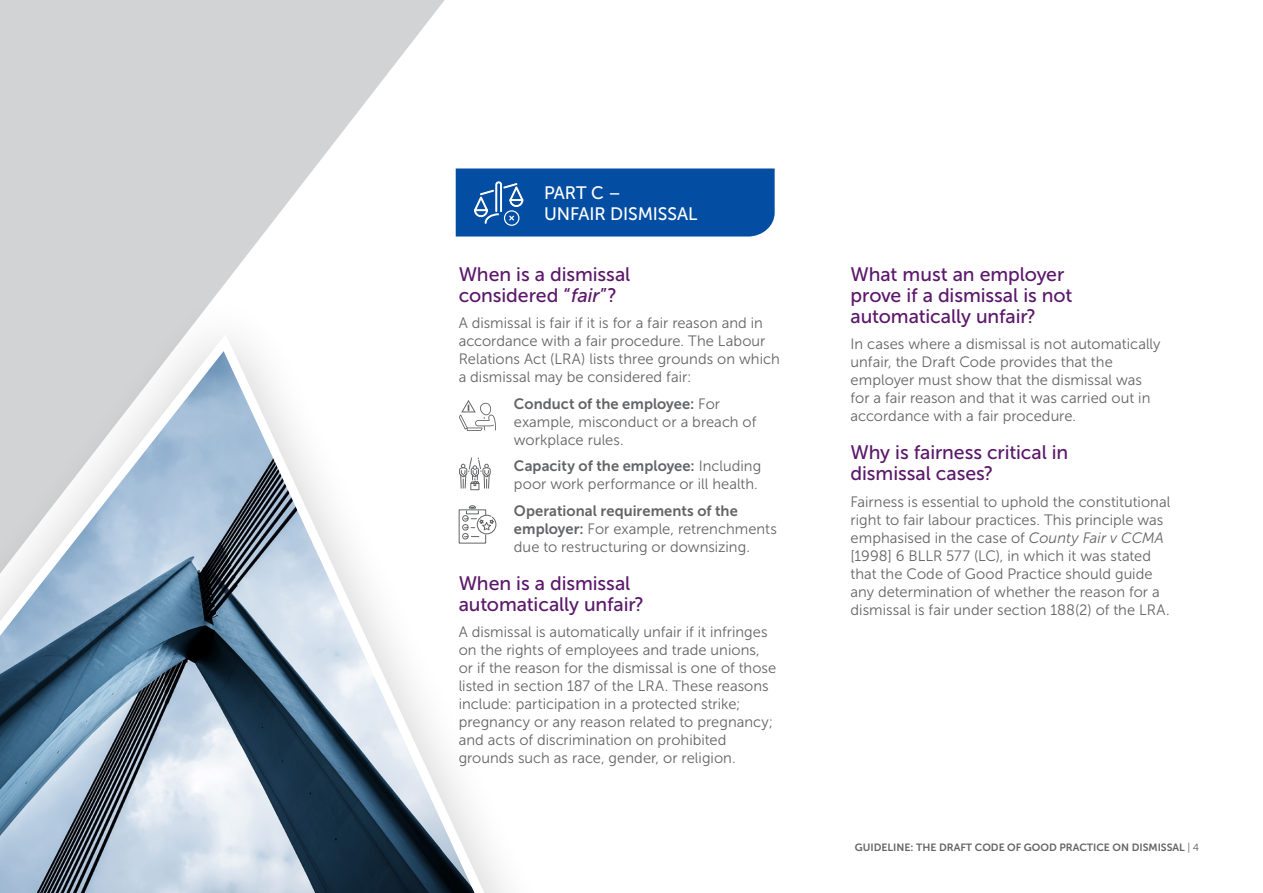
<style>
.page{position:relative;width:1263px;height:893px;background:#fff}
.page>*{position:absolute;margin:0;border:0;box-sizing:border-box;transform-origin:0 0}
.t1{font:19.5px/21px "Museo Sans 500";letter-spacing:-.005em;color:#5b186a}
.t2{font:18px/21px "Museo Sans 500";letter-spacing:-.005em;color:#fff}
.t3{font:15px/18px "Museo Sans 300";color:#636466}
.t4{font:15px "Museo Sans 700";letter-spacing:.005em;color:#636466}
.t5{font:10.5px "Museo Sans 700";color:#636466}
.s1{font-style:italic}
.s2{font-family:"Museo Sans 300"}
.s3{font-family:"Museo Sans 700"}
</style>
<div class="page">
<svg style="left:0;top:662px;width:506px;height:231px"></svg>
<svg style="left:0;top:0;width:479px;height:662px"></svg>
<svg style="left:456px;top:168px;width:319px;height:69px;background:#0e56a6"></svg>
<svg style="left:459px;top:400px;width:37px;height:31px"></svg>
<svg style="left:458px;top:505px;width:39px;height:39px"></svg>
<svg style="left:459px;top:457px;width:32px;height:33px"></svg>
<p class="t2" style="left:544px;top:182px;width:155px">PART C –<br>UNFAIR DISMISSAL</p>
<h1 class="t1" style="left:459px;top:264px;width:173px">When is a dismissal considered “<span class="s1">fair</span>”?</h1>
<p class="t3" style="left:459px;top:314px;width:323px">A dismissal is fair if it is for a fair reason and in accordance with a fair procedure. The Labour Relations Act (LRA) lists three grounds on which a dismissal may be considered fair:</p>
<p class="t4" style="left:514px;top:395px;width:208px">Conduct of the employee: <span class="s2">For</span></p>
<p class="t3" style="left:514px;top:413px;width:244px">example, misconduct or a breach of workplace rules.</p>
<p class="t4" style="left:514px;top:458px;width:249px">Capacity of the employee: <span class="s2">Including</span></p>
<p class="t3" style="left:514px;top:475px;width:245px">poor work performance or ill health.</p>
<p class="t4" style="left:514px;top:502px;width:225px">Operational requirements of the</p>
<p class="t3" style="left:514px;top:520px;width:264px"><span class="s3">employer:</span> For example, retrenchments due to restructuring or downsizing.</p>
<h1 class="t1" style="left:459px;top:573px;width:187px">When is a dismissal automatically unfair?</h1>
<p class="t3" style="left:459px;top:623px;width:319px">A dismissal is automatically unfair if it infringes on the rights of employees and trade unions, or if the reason for the dismissal is one of those listed in section 187 of the LRA. These reasons include: participation in a protected strike; pregnancy or any reason related to pregnancy; and acts of discrimination on prohibited grounds such as race, gender, or religion.</p>
<h1 class="t1" style="left:850px;top:264px;width:223px">What must an employer prove if a dismissal is not automatically unfair?</h1>
<p class="t3" style="left:850px;top:335px;width:311px">In cases where a dismissal is not automatically unfair, the Draft Code provides that the employer must show that the dismissal was for a fair reason and that it was carried out in accordance with a fair procedure.</p>
<h1 class="t1" style="left:850px;top:442px;width:219px">Why is fairness critical in dismissal cases?</h1>
<p class="t3" style="left:850px;top:493px;width:321px">Fairness is essential to uphold the constitutional right to fair labour practices. This principle was emphasised in the case of <span class="s1">County Fair v CCMA </span>[1998] 6 BLLR 577 (LC), in which it was stated that the Code of Good Practice should guide any determination of whether the reason for a dismissal is fair under section 188(2) of the LRA.</p>
<p class="t5" style="left:855px;top:842px;width:346px">GUIDELINE: THE DRAFT CODE OF GOOD PRACTICE ON DISMISSAL <span class="s2">| 4</span></p>
</div>
